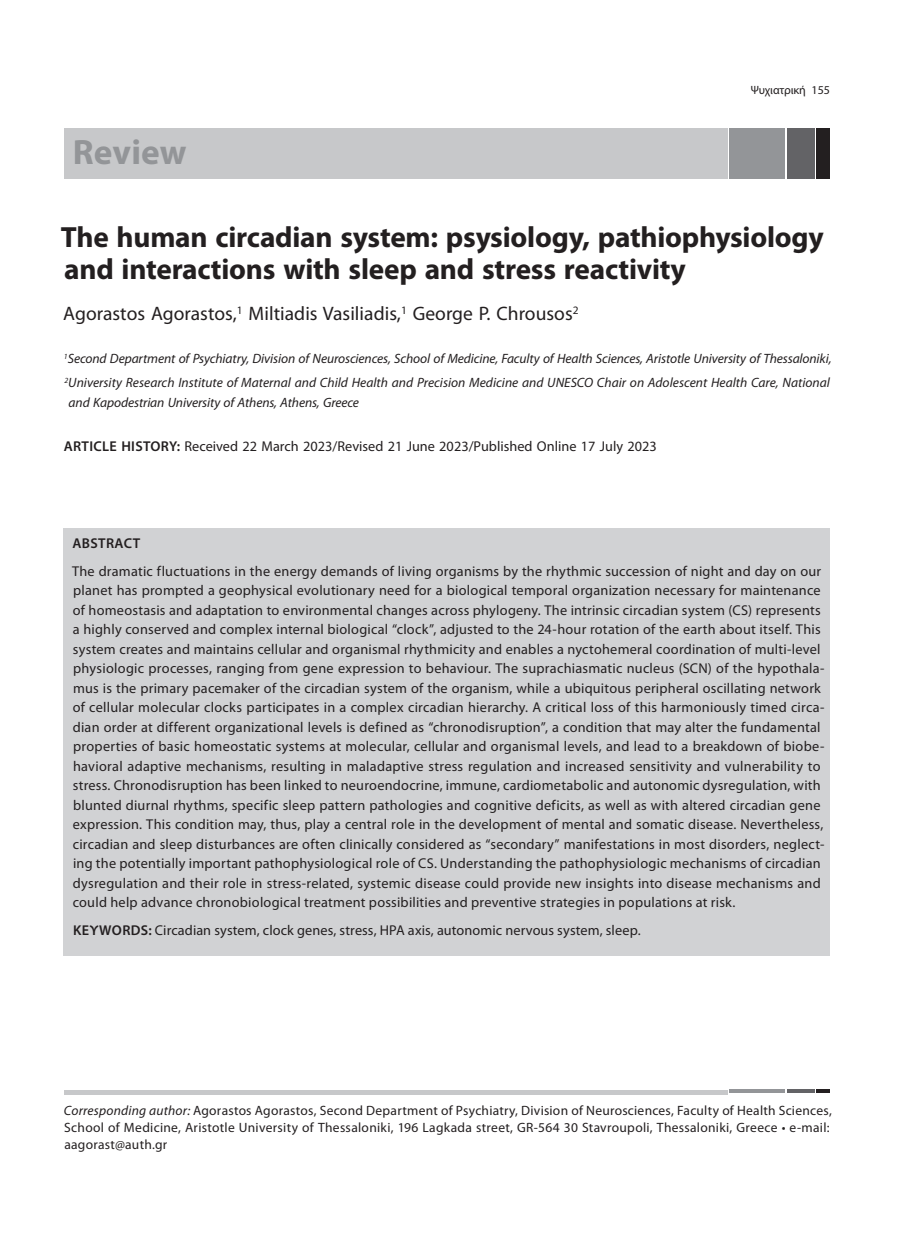
<style>
.page{position:relative;width:915px;height:1234px;background:#fff}
.page>*{position:absolute;margin:0;border:0;box-sizing:border-box;transform-origin:0 0}
.t1{font:700 35.25px "Myriad Pro";letter-spacing:.005em;color:#939598}
.t2{font:700 29.25px/32.2px "Myriad Pro";letter-spacing:-.01em;color:#231f20}
.t3{font:19.5px "Myriad Pro";color:#231f20}
.t4{font:14.25px/19.5px "Myriad Pro";letter-spacing:.015em;color:#231f20}
.t5{font:600 14.25px "Myriad Pro";letter-spacing:.025em;color:#231f20}
.t6{font:italic 13.5px/23.7px "Myriad Pro";letter-spacing:-.01em;color:#231f20}
.t7{font:13.5px/16.8px "Myriad Pro";letter-spacing:.02em;color:#231f20}
.t8{font:12px "Myriad Pro";letter-spacing:-.01em;color:#231f20}
.s1{font-weight:600}
.s2{font-style:italic}
</style>
<div class="page">
<div style="left:64px;top:128px;width:663px;height:50px;background:#c7c8ca"></div>
<div style="left:729px;top:128px;width:56px;height:50px;background:#939598"></div>
<div style="left:787px;top:128px;width:27px;height:50px;background:#636366"></div>
<div style="left:816px;top:128px;width:13px;height:50px;background:#231f20"></div>
<div style="left:64px;top:1089px;width:663px;height:5px;background:#c7c8ca"></div>
<hr style="left:729px;top:1089px;width:56px;height:3px;background:#939598">
<hr style="left:787px;top:1089px;width:27px;height:3px;background:#636366">
<svg style="left:816px;top:1089px;width:13px;height:3px"></svg>
<div style="left:64px;top:528px;width:765px;height:427px;background:#d1d2d4"></div>
<h1 class="t1" style="left:73px;top:129px;width:115px">Review</h1>
<p class="t8" style="left:750px;top:83px;width:81px">Ψυχιατρική 155</p>
<h2 class="t2" style="left:61px;top:220px;width:764px">The human circadian system: psysiology, pathiophysiology and interactions with sleep and stress reactivity</h2>
<h3 class="t3" style="left:63px;top:302px;width:516px">Agorastos Agorastos,<sup>1</sup> Miltiadis Vasiliadis,<sup>1</sup> George P. Chrousos<sup>2</sup></h3>
<p class="t6" style="left:64px;top:346px;width:769px"><sup>1</sup>Second Department of Psychiatry, Division of Neurosciences, School of Medicine, Faculty of Health Sciences, Aristotle University of Thessaloniki,<br><sup>2</sup>University Research Institute of Maternal and Child Health and Precision Medicine and UNESCO Chair on Adolescent Health Care, National</p>
<p class="t6" style="left:68px;top:390px;width:292px">and Kapodestrian University of Athens, Athens, Greece</p>
<p class="t4" style="left:64px;top:436px;width:594px"><span class="s1">ARTICLE HISTORY:</span> Received 22 March 2023/Revised 21 June 2023/Published Online 17 July 2023</p>
<p class="t5" style="left:72px;top:533px;width:69px">ΑBSTRACT</p>
<p class="t4" style="left:72px;top:561px;width:753px">The dramatic fluctuations in the energy demands of living organisms by the rhythmic succession of night and day on our planet has prompted a geophysical evolutionary need for a biological temporal organization necessary for maintenance of homeostasis and adaptation to environmental changes across phylogeny. The intrinsic circadian system (CS) represents a highly conserved and complex internal biological “clock”, adjusted to the 24-hour rotation of the earth about itself. This system creates and maintains cellular and organismal rhythmicity and enables a nyctohemeral coordination of multi-level physiologic processes, ranging from gene expression to behaviour. The suprachiasmatic nucleus (SCN) of the hypothala&shy;mus is the primary pacemaker of the circadian system of the organism, while a ubiquitous peripheral oscillating network of cellular molecular clocks participates in a complex circadian hierarchy. A critical loss of this harmoniously timed circa&shy;dian order at different organizational levels is defined as “chronodisruption”, a condition that may alter the fundamental properties of basic homeostatic systems at molecular, cellular and organismal levels, and lead to a breakdown of biobe&shy;havioral adaptive mechanisms, resulting in maladaptive stress regulation and increased sensitivity and vulnerability to stress. Chronodisruption has been linked to neuroendocrine, immune, cardiometabolic and autonomic dysregulation, with blunted diurnal rhythms, specific sleep pattern pathologies and cognitive deficits, as well as with altered circadian gene expression. This condition may, thus, play a central role in the development of mental and somatic disease. Nevertheless, circadian and sleep disturbances are often clinically considered as “secondary” manifestations in most disorders, neglect&shy;ing the potentially important pathophysiological role of CS. Understanding the pathophysiologic mechanisms of circadian dysregulation and their role in stress-related, systemic disease could provide new insights into disease mechanisms and could help advance chronobiological treatment possibilities and preventive strategies in populations at risk.</p>
<p class="t4" style="left:73px;top:920px;width:569px"><span class="s1">ΚΕΥWORDS:</span> Circadian system, clock genes, stress, HPA axis, autonomic nervous system, sleep.</p>
<p class="t7" style="left:64px;top:1101px;width:769px"><span class="s2">Corresponding author:</span> Agorastos Agorastos, Second Department of Psychiatry, Division of Neurosciences, Faculty of Health Sciences,<br>School of Medicine, Aristotle University of Thessaloniki, 196 Lagkada street, GR-564 30 Stavroupoli, Thessaloniki, Greece • e-mail: aagorast@auth.gr</p>
</div>
